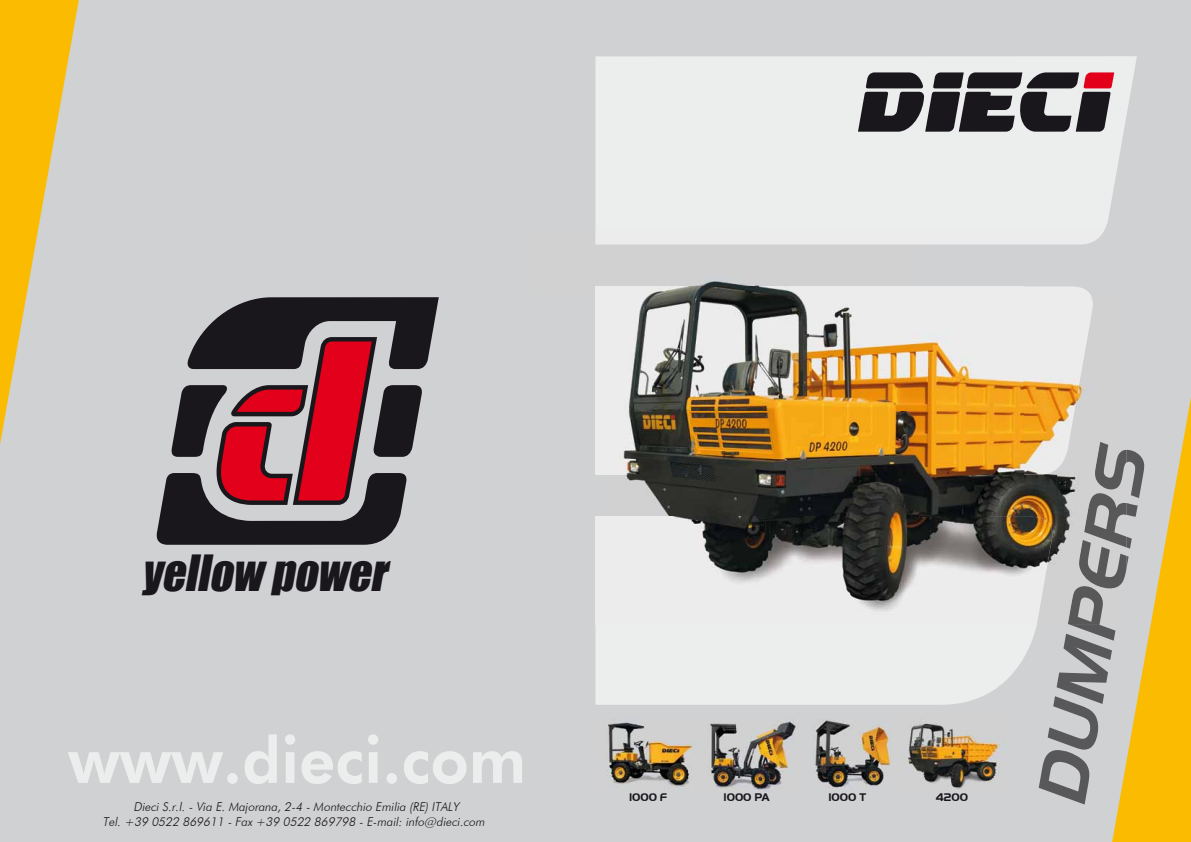
<style>
.page{position:relative;width:1191px;height:842px;background:#d0d1d2}
.page>*{position:absolute;margin:0;border:0;box-sizing:border-box;transform-origin:0 0}
.t1{font:italic 700 72.1px "Handel Got D";color:#58585a}
.t2{font:800 64.2px "Futura BT";color:#eceded}
.t3{font:italic 45.9px "Impact";color:#1a171c}
.t4{font:italic 300 12.2px/14.6px "Futura BT";color:#1a171c;text-align:center}
.t5{font:700 11.5px "Handel Got D";color:#1a171c}
</style>
<div class="page">
<div style="left:595px;top:56px;width:542px;height:172px;background:#eceded"></div>
<div style="left:595px;top:624px;width:442px;height:81px;background:#eceded"></div>
<svg style="left:858px;top:72px;width:256px;height:60px"></svg>
<svg style="left:1112px;top:398px;width:79px;height:444px"></svg>
<svg style="left:156px;top:297px;width:283px;height:248px;fill:#1a171c"></svg>
<svg style="left:212px;top:337px;width:165px;height:168px"></svg>
<svg style="left:0;top:0;width:79px;height:444px"></svg>
<img style="left:902px;top:723px;width:97px;height:66px">
<img style="left:812px;top:719px;width:79px;height:69px">
<img style="left:595px;top:244px;width:488px;height:43px">
<img style="left:1057px;top:398px;width:69px;height:94px">
<img style="left:602px;top:474px;width:384px;height:43px">
<img style="left:986px;top:474px;width:71px;height:51px">
<img style="left:1056px;top:492px;width:11px;height:63px">
<img style="left:1054px;top:525px;width:3px;height:39px">
<div style="left:595px;top:228px;width:510px;height:16px;background:#ececed"></div>
<img style="left:595px;top:287px;width:499px;height:187px">
<img style="left:595px;top:517px;width:459px;height:107px">
<img style="left:1067px;top:439px;width:59px;height:185px">
<img style="left:710px;top:720px;width:86px;height:70px">
<img style="left:607px;top:722px;width:86px;height:66px">
<h3 class="t3" style="left:141px;top:537px;width:259px">yellow power</h3>
<h2 class="t2" style="left:68px;top:721px;width:459px">www.dieci.com</h2>
<p class="t4" style="left:103px;top:800px;width:386px">Dieci S.r.l. - Via E. Majorana, 2-4 - Montecchio Emilia (RE) ITALY<br>Tel. +39 0522 869611 - Fax +39 0522 869798 - E-mail: info@dieci.com</p>
<p class="t5" style="left:629px;top:790px;width:40px">1000 F</p>
<p class="t5" style="left:723px;top:790px;width:48px">1000 PA</p>
<p class="t5" style="left:828px;top:790px;width:39px">1000 T</p>
<p class="t5" style="left:935px;top:790px;width:34px">4200</p>
<h1 class="t1" style="left:1020px;top:798px;width:363px;rotate:-80deg">DUMPERS</h1>
</div>
